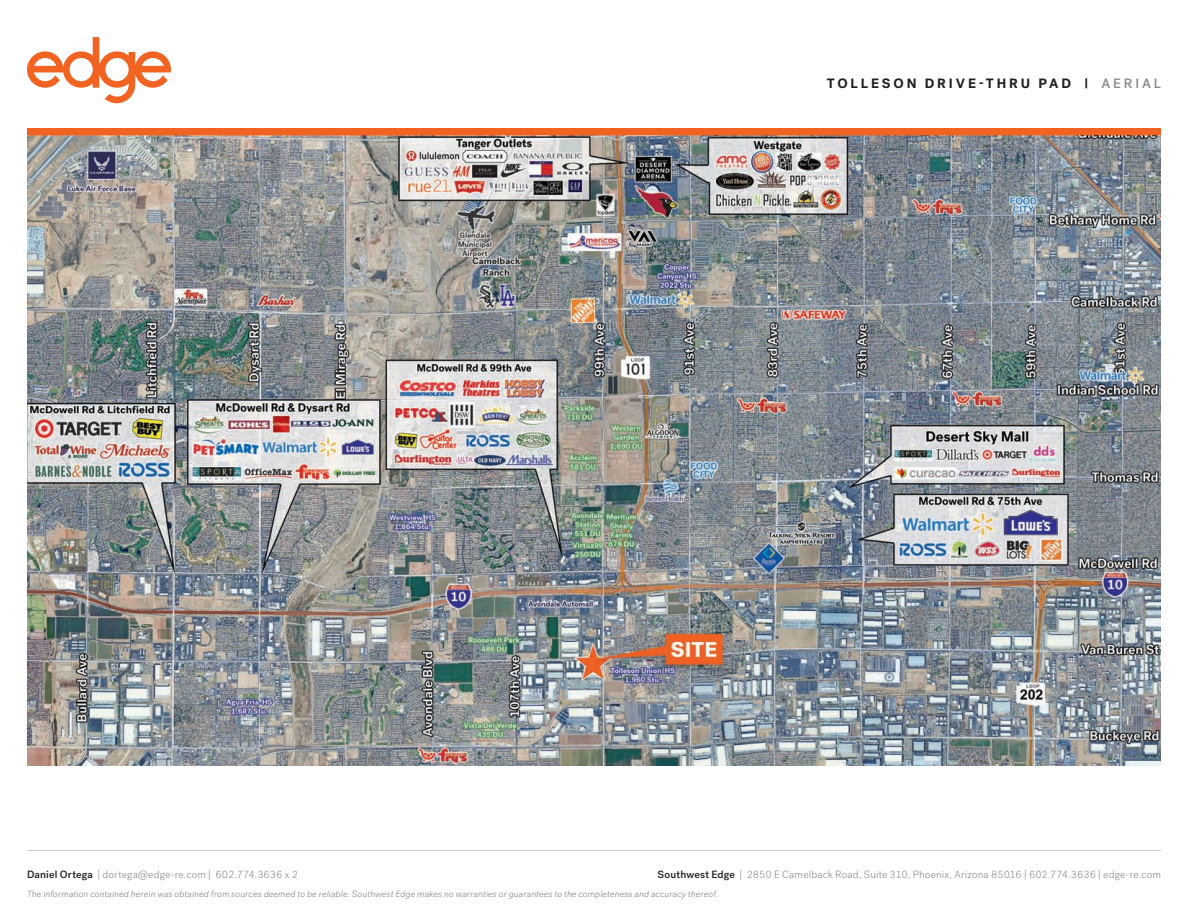
<style>
.page{position:relative;width:1188px;height:918px;background:#fff}
.page>*{position:absolute;margin:0;border:0;box-sizing:border-box;transform-origin:0 0}
.t1{font:700 13.5px "Post Grotesk";letter-spacing:.21em;color:#231f20}
.t2{font:300 10.5px "Post Grotesk";letter-spacing:.01em;color:#868a8e}
.t3{font:italic 300 9px "Post Grotesk";letter-spacing:.02em;color:#808285}
.s1{font-weight:500;color:#868a8e}
.s2{font-weight:500;color:#231f20}
</style>
<div class="page">
<hr style="left:27px;top:850px;width:1134px;height:1px;background:#d1d2d4">
<div style="left:27px;top:128px;width:1134px;height:7px;background:#f26221"></div>
<img style="left:27px;top:135px;width:1134px;height:631px">
<svg style="left:27px;top:37px;width:144px;height:66px"></svg>
<h1 class="t1" style="left:827px;top:75px;width:336px">TOLLESON DRIVE-THRU PAD | <span class="s1">AERIAL</span></h1>
<p class="t2" style="left:27px;top:868px;width:273px"><span class="s2">Daniel Ortega</span> | dortega@edge-re.com | 602.774.3636 x 2</p>
<p class="t2" style="left:658px;top:868px;width:505px"><span class="s2">Southwest Edge</span> | 2850 E Camelback Road, Suite 310, Phoenix, Arizona 85016 | 602.774.3636 | edge-re.com</p>
<p class="t3" style="left:27px;top:889px;width:693px">The information contained herein was obtained from sources deemed to be reliable. Southwest Edge makes no warranties or guarantees to the completeness and accuracy thereof.</p>
</div>
